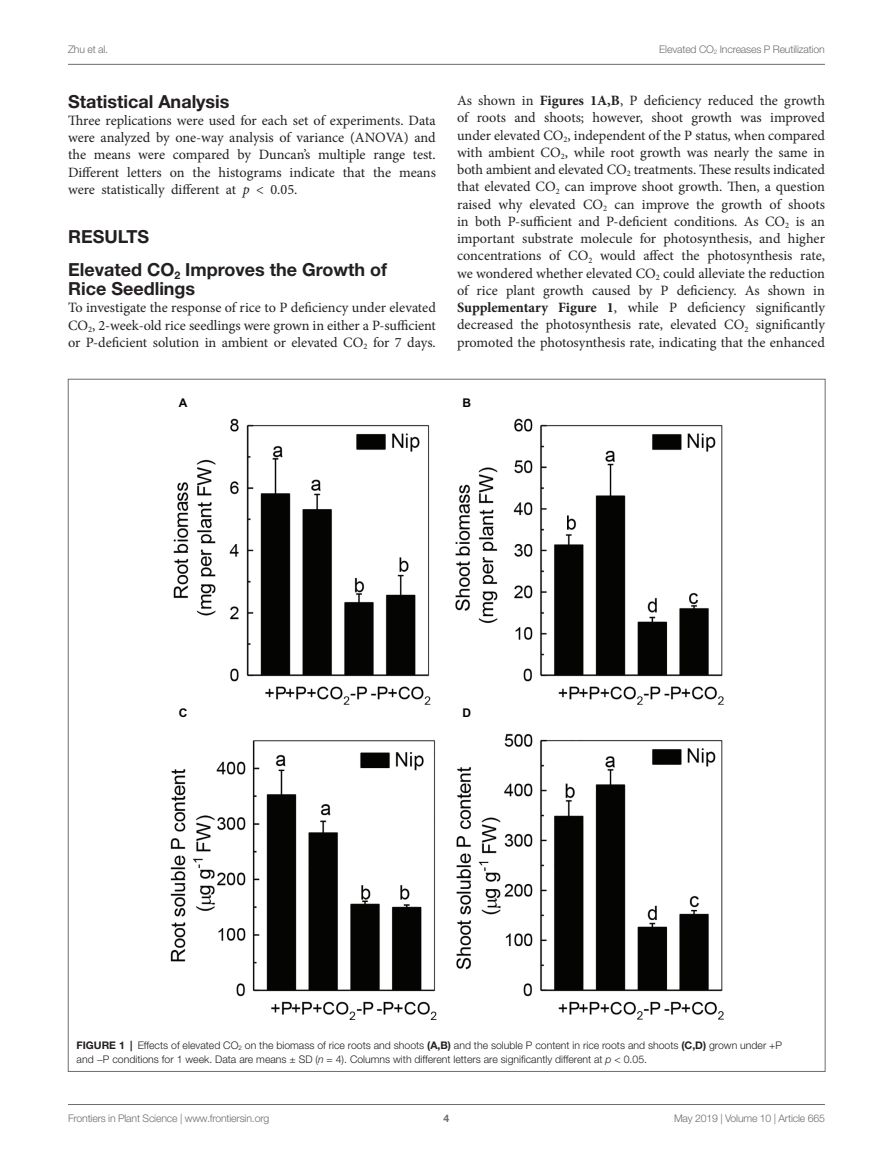
<style>
.page{position:relative;width:893px;height:1170px;background:#fff}
.page>*{position:absolute;margin:0;border:0;box-sizing:border-box;transform-origin:0 0}
.HEAD_2_after_HEAD_1{font:700 18px/18.8px "Helvetica Neue LT Std";color:#231f20}
.HEAD_2{font:700 18px "Helvetica Neue LT Std";color:#231f20}
.HEAD_1{font:700 18px "Helvetica Neue LT Std";color:#231f20}
.TEXT_FLUSH{font:14.25px/17.2px "Minion Pro";letter-spacing:-.005em;color:#231f20;text-align:justify}
.t1{font:700 12px "Arial";color:#040503}
.FIG_LEG{font:300 10.5px/14.2px "Helvetica Neue LT Std";color:#231f20}
.t2{font:300 10.5px "Helvetica Neue LT Std";letter-spacing:-.015em;color:#6c6d70}
.t3{font:700 10.5px "Helvetica Neue LT Std";color:#6c6d70}
.s1{font-style:italic}
.s2{font-weight:700}
</style>
<div class="page">
<hr style="left:68px;top:64px;width:757px;height:1px;background:#6c6d70">
<hr style="left:68px;top:1104px;width:757px;height:1px;background:#6c6d70">
<img style="left:170px;top:418px;width:553px;height:601px">
<p class="t2" style="left:68px;top:42px;width:42px">Zhu et al.</p>
<p class="t2" style="left:659px;top:42px;width:167px">Elevated CO<sub>2</sub> Increases P Reutilization</p>
<p class="HEAD_2" style="left:68px;top:90px;width:163px">Statistical Analysis</p>
<p class="TEXT_FLUSH" style="left:68px;top:112px;width:369px">Three replications were used for each set of experiments. Data were analyzed by one-way analysis of variance (ANOVA) and the means were compared by Duncan’s multiple range test.<br>Different letters on the histograms indicate that the means were statistically different at <span class="s1">p</span> &lt; 0.05.</p>
<p class="HEAD_1" style="left:68px;top:226px;width:83px">RESULTS</p>
<p class="HEAD_2_after_HEAD_1" style="left:68px;top:260px;width:321px">Elevated CO<sub>2</sub> Improves the Growth of<br>Rice Seedlings</p>
<p class="TEXT_FLUSH" style="left:68px;top:299px;width:369px">To investigate the response of rice to P deficiency under elevated CO<sub>2</sub>, 2-week-old rice seedlings were grown in either a P-sufficient or P-deficient solution in ambient or elevated CO<sub>2</sub> for 7 days.</p>
<p class="TEXT_FLUSH" style="left:457px;top:92px;width:369px">As shown in <span class="s2">Figures 1A,B</span>, P deficiency reduced the growth of roots and shoots; however, shoot growth was improved under elevated CO<sub>2</sub>, independent of the P status, when compared with ambient CO<sub>2</sub>, while root growth was nearly the same in both ambient and elevated CO<sub>2</sub> treatments. These results indicated that elevated CO<sub>2</sub> can improve shoot growth. Then, a question raised why elevated CO<sub>2</sub> can improve the growth of shoots in both P-sufficient and P-deficient conditions. As CO<sub>2</sub> is an important substrate molecule for photosynthesis, and higher concentrations of CO<sub>2</sub> would affect the photosynthesis rate, we wondered whether elevated CO<sub>2</sub> could alleviate the reduction of rice plant growth caused by P deficiency. As shown in <span class="s2">Supplementary Figure 1</span>, while P deficiency significantly decreased the photosynthesis rate, elevated CO<sub>2</sub> significantly promoted the photosynthesis rate, indicating that the enhanced</p>
<p class="t1" style="left:179px;top:394px;width:10px">A</p>
<p class="t1" style="left:462px;top:394px;width:10px">B</p>
<p class="t1" style="left:179px;top:705px;width:10px">C</p>
<p class="t1" style="left:462px;top:705px;width:10px">D</p>
<p class="FIG_LEG" style="left:77px;top:1037px;width:707px"><span class="s2">FIGURE 1 |</span> Effects of elevated CO<sub>2</sub> on the biomass of rice roots and shoots <span class="s2">(A,B)</span> and the soluble P content in rice roots and shoots <span class="s2">(C,D)</span> grown under +P and −P conditions for 1 week. Data are means ± SD (<span class="s1">n</span> = 4). Columns with different letters are significantly different at <span class="s1">p</span> &lt; 0.05.</p>
<p class="t2" style="left:68px;top:1111px;width:203px">Frontiers in Plant Science | www.frontiersin.org</p>
<p class="t3" style="left:444px;top:1111px;width:7px">4</p>
<p class="t2" style="left:674px;top:1111px;width:152px">May 2019 | Volume 10 | Article 665</p>
</div>
